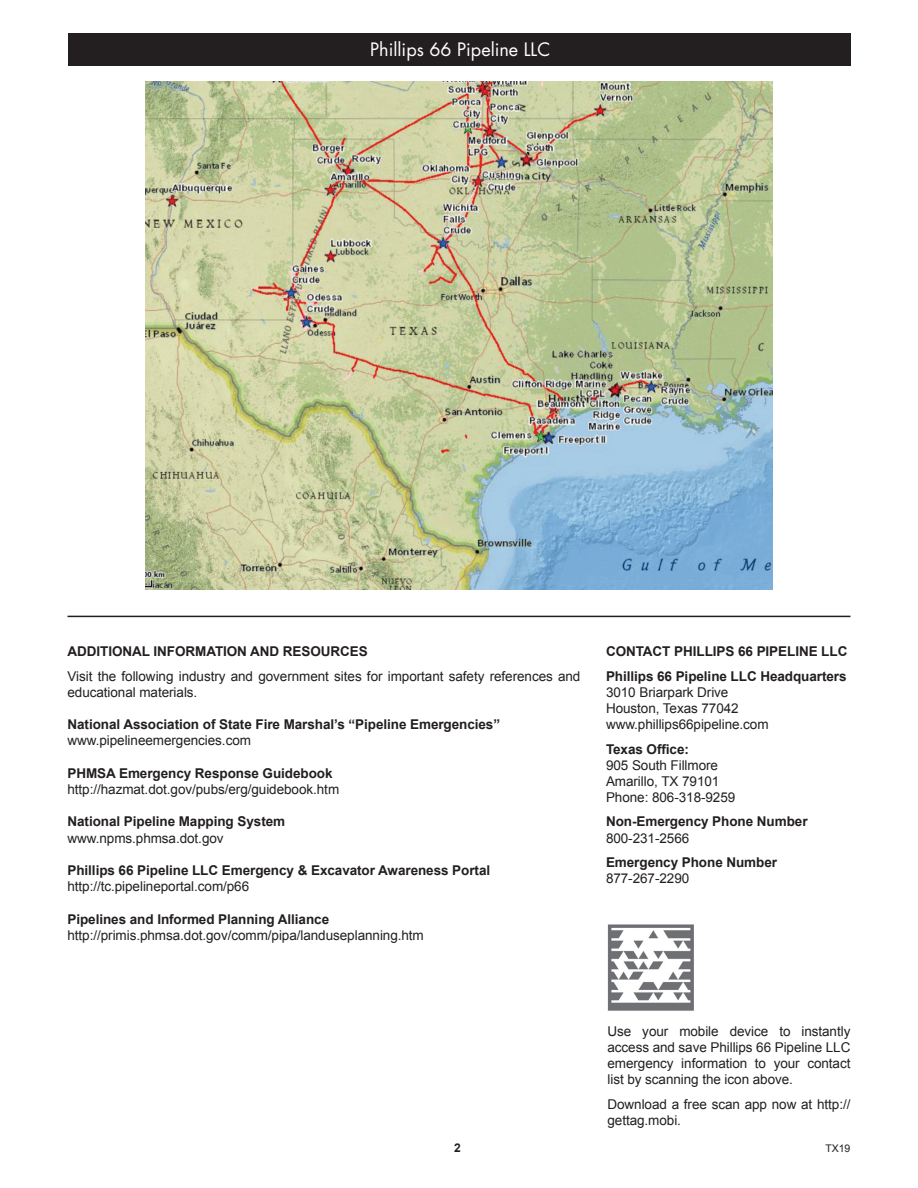
<style>
.page{position:relative;width:918px;height:1188px;background:#fff}
.page>*{position:absolute;margin:0;border:0;box-sizing:border-box;transform-origin:0 0}
.t1{font:18px "Futura";color:#fff}
.t2{font:13.5px/16.2px "Arial";letter-spacing:-.005em;color:#231f20}
.t3{font:700 13.5px "Arial";letter-spacing:-.005em;color:#231f20}
.t4{font:700 12px "Arial";color:#231f20}
.t5{font:10.5px "Arial";color:#231f20}
</style>
<div class="page">
<div style="left:68px;top:34px;width:783px;height:32px;background:#231f20"></div>
<img style="left:607px;top:924px;width:87px;height:87px">
<hr style="left:68px;top:616px;width:782px;height:1px;background:#231f20">
<img style="left:146px;top:81px;width:626px;height:509px">
<p class="t1" style="left:370px;top:38px;width:182px">Phillips 66 Pipeline LLC</p>
<p class="t3" style="left:68px;top:643px;width:302px">ADDITIONAL INFORMATION AND RESOURCES</p>
<p class="t2" style="left:68px;top:668px;width:514px">Visit the following industry and government sites for important safety references and educational materials.</p>
<p class="t3" style="left:68px;top:716px;width:434px">National Association of State Fire Marshal’s “Pipeline Emergencies”</p>
<p class="t2" style="left:68px;top:733px;width:185px">www.pipelineemergencies.com</p>
<p class="t3" style="left:68px;top:764px;width:267px">PHMSA Emergency Response Guidebook</p>
<p class="t2" style="left:68px;top:781px;width:273px">http://hazmat.dot.gov/pubs/erg/guidebook.htm</p>
<p class="t3" style="left:68px;top:813px;width:219px">National Pipeline Mapping System</p>
<p class="t2" style="left:68px;top:830px;width:158px">www.npms.phmsa.dot.gov</p>
<p class="t3" style="left:68px;top:861px;width:424px">Phillips 66 Pipeline LLC Emergency &amp; Excavator Awareness Portal</p>
<p class="t2" style="left:68px;top:879px;width:183px">http://tc.pipelineportal.com/p66</p>
<p class="t3" style="left:68px;top:910px;width:263px">Pipelines and Informed Planning Alliance</p>
<p class="t2" style="left:68px;top:927px;width:358px">http://primis.phmsa.dot.gov/comm/pipa/landuseplanning.htm</p>
<p class="t3" style="left:606px;top:643px;width:243px">CONTACT PHILLIPS 66 PIPELINE LLC</p>
<p class="t3" style="left:606px;top:667px;width:242px">Phillips 66 Pipeline LLC Headquarters</p>
<p class="t2" style="left:606px;top:684px;width:124px">3010 Briarpark Drive</p>
<p class="t2" style="left:606px;top:700px;width:134px">Houston, Texas 77042</p>
<p class="t2" style="left:606px;top:717px;width:164px">www.phillips66pipeline.com</p>
<p class="t3" style="left:606px;top:740px;width:85px">Texas Office:</p>
<p class="t2" style="left:606px;top:757px;width:114px">905 South Fillmore</p>
<p class="t2" style="left:606px;top:773px;width:115px">Amarillo, TX 79101</p>
<p class="t2" style="left:606px;top:789px;width:131px">Phone: 806-318-9259</p>
<p class="t3" style="left:606px;top:813px;width:203px">Non-Emergency Phone Number</p>
<p class="t2" style="left:606px;top:830px;width:85px">800-231-2566</p>
<p class="t3" style="left:606px;top:853px;width:173px">Emergency Phone Number</p>
<p class="t2" style="left:606px;top:870px;width:85px">877-267-2290</p>
<p class="t2" style="left:608px;top:1023px;width:244px;text-align:justify">Use your mobile device to instantly access and save Phillips 66 Pipeline LLC emergency information to your contact list by scanning the icon above.</p>
<p class="t2" style="left:608px;top:1096px;width:244px">Download a free scan app now at http:// gettag.mobi.</p>
<p class="t4" style="left:454px;top:1140px;width:8px">2</p>
<p class="t5" style="left:825px;top:1141px;width:27px">TX19</p>
</div>
